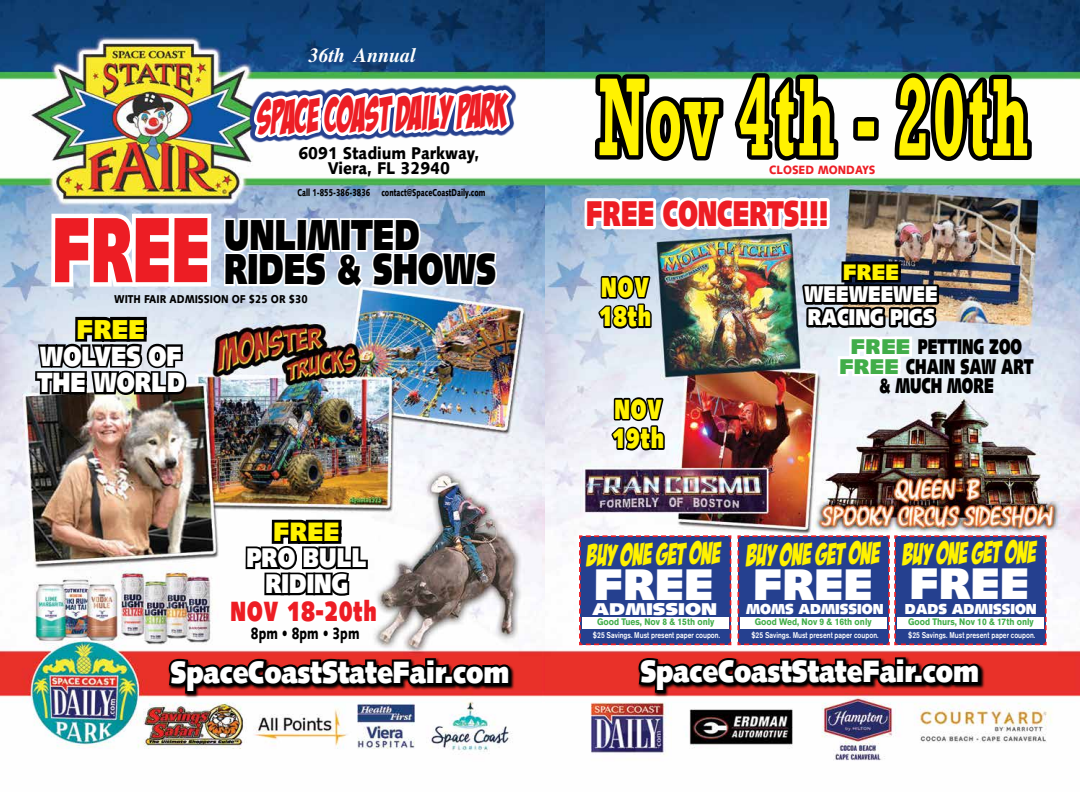
<style>
.page{position:relative;width:1080px;height:792px;background:#fff}
.page>*{position:absolute;margin:0;border:0;box-sizing:border-box;transform-origin:0 0}
.t1{font:700 112.7px "Rockwell Std";letter-spacing:.03em;color:#fff200;scale:.53 1}
.t2{font:47.6px "Bada Boom BB";color:#ed1e25;scale:.66 1}
.t3{font:900 44.2px "Syntax LT Std";color:#fff}
.t4{font:900 43.3px/34.3px "Syntax";color:#000;scale:.75 1}
.t5{font:900 35.8px "Syntax LT Std";color:#ed1d24;scale:.7 1}
.t6{font:900 30.8px "Syntax LT Std";color:#fff;scale:.84 1}
.t7{font:30.3px "Bada Boom BB";color:#fff200;scale:.79 1}
.t8{font:900 27.8px/26.8px "Syntax";color:#fff;scale:.83 1}
.t9{font:900 27.8px/29.4px "Syntax";letter-spacing:.05em;color:#fff200;scale:.72 1}
.t10{font:900 27.8px "Syntax";letter-spacing:.05em;color:#ed1d24;scale:.72 1}
.t11{font:900 27.4px "Syntax";color:#fff200;scale:.91 1}
.t12{font:900 27px/26.1px "Syntax";color:#fff;text-align:center;scale:.83 1}
.t13{font:900 26.6px "Syntax";color:#fff200;scale:.91 1}
.t14{font:900 22.8px/22.8px "Syntax";color:#fff;scale:.83 1}
.t15{font:900 22.4px "Syntax";color:#fff200;scale:.91 1}
.t16{font:900 21.3px/19.6px "Syntax";color:#000;text-align:center;scale:.69 1}
.t17{font:italic 700 20.2px "Times LT Std";color:#fff}
.t18{font:900 17px/15px "Syntax";color:#000;text-align:center;scale:.9 1}
.t19{font:900 17px "Syntax LT Std";color:#fff;scale:1.21 1}
.t20{font:900 16.2px "Syntax";color:#000;scale:.74 1}
.t21{font:900 14.5px "Syntax LT Std";color:#fff}
.t22{font:900 12px "Syntax";color:#ed1e25;scale:.9 1}
.t23{font:900 11.4px "Syntax LT Std";color:#000;scale:.86 1}
.t24{font:900 10px "Syntax";color:#000;scale:.69 1}
.t25{font:700 9.4px "Akzidenz Grotesk BE";color:#41ad49;scale:.9 1}
.t26{font:500 8.3px "Akzidenz Grotesk BE";color:#fff;scale:.81 1}
.s1{font-size:92.6px;color:#ed1d24}
.s2{color:#41ad49}
</style>
<div class="page">
<img style="left:0;top:0;width:1080px;height:761px">
<div style="left:638px;top:656px;width:347px;height:41px;background:#e77674"></div>
<img style="left:33px;top:0;width:485px;height:761px">
<img style="left:578px;top:0;width:469px;height:695px">
<h3 class="t17" style="left:309px;top:43px;width:109px">36th Annual</h3>
<h2 class="t2" style="left:257px;top:93px;width:380px;rotate:-2deg">space coast DAILY PARK</h2>
<h3 class="t18" style="left:298px;top:145px;width:203px">6091 Stadium Parkway,<br>Viera, FL 32940</h3>
<h1 class="t1" style="left:598px;top:51px;width:815px">Nov 4th - 20th</h1>
<h3 class="t22" style="left:769px;top:163px;width:120px">CLOSED MONDAYS</h3>
<p class="t24" style="left:298px;top:187px;width:274px">Call 1-855-386-3836 contact@SpaceCoastDaily.com</p>
<h3 class="t5" style="left:586px;top:192px;width:348px">FREE CONCERTS!!!</h3>
<h3 class="t4" style="left:52px;top:218px;width:593px;text-indent:172px">UNLIMITED<br><span class="s1">FREE</span> RIDES &amp; SHOWS</h3>
<h3 class="t15" style="left:843px;top:259px;width:63px">FREE</h3>
<h3 class="t14" style="left:805px;top:283px;width:162px">WEEWEEWEE<br>RACING PIGS</h3>
<h3 class="t9" style="left:599px;top:273px;width:74px">NOV<br>18th</h3>
<h3 class="t23" style="left:114px;top:292px;width:227px">WITH FAIR ADMISSION OF $25 OR $30</h3>
<h3 class="t11" style="left:77px;top:313px;width:76px">FREE</h3>
<h3 class="t8" style="left:37px;top:343px;width:180px">WOLVES OF<br>THE WORLD</h3>
<h3 class="t16" style="left:839px;top:337px;width:283px"><span class="s2">FREE</span> PETTING ZOO<br><span class="s2">FREE</span> CHAIN SAW ART &amp; MUCH MORE</h3>
<h3 class="t13" style="left:274px;top:516px;width:74px">FREE</h3>
<h3 class="t12" style="left:247px;top:545px;width:146px">PRO BULL<br>RIDING</h3>
<h3 class="t10" style="left:231px;top:595px;width:204px">NOV 18-20th</h3>
<h3 class="t20" style="left:251px;top:624px;width:148px">8pm • 8pm • 3pm</h3>
<h3 class="t6" style="left:171px;top:654px;width:405px">SpaceCoastStateFair.com</h3>
<h3 class="t9" style="left:612px;top:395px;width:74px">NOV<br>19th</h3>
<h3 class="t7" style="left:587px;top:539px;width:171px;rotate:-1deg">buy one get one</h3>
<h3 class="t19" style="left:592px;top:599px;width:105px">ADMISSION</h3>
<h3 class="t3" style="left:594px;top:558px;width:121px">FREE</h3>
<h3 class="t7" style="left:746px;top:539px;width:171px;rotate:-1deg">buy one get one</h3>
<h3 class="t3" style="left:753px;top:558px;width:121px">FREE</h3>
<h3 class="t7" style="left:902px;top:538px;width:171px;rotate:-1deg">buy one get one</h3>
<h3 class="t3" style="left:910px;top:557px;width:121px">FREE</h3>
<h3 class="t21" style="left:746px;top:600px;width:139px">MOMS ADMISSION</h3>
<h3 class="t21" style="left:905px;top:600px;width:133px">DADS ADMISSION</h3>
<p class="t25" style="left:597px;top:617px;width:132px">Good Tues, Nov 8 &amp; 15th only</p>
<p class="t25" style="left:755px;top:617px;width:131px">Good Wed, Nov 9 &amp; 16th only</p>
<p class="t25" style="left:908px;top:617px;width:141px">Good Thurs, Nov 10 &amp; 17th only</p>
<p class="t26" style="left:593px;top:630px;width:158px">$25 Savings. Must present paper coupon.</p>
<p class="t26" style="left:751px;top:630px;width:158px">$25 Savings. Must present paper coupon.</p>
<p class="t26" style="left:908px;top:630px;width:158px">$25 Savings. Must present paper coupon.</p>
<h3 class="t6" style="left:640px;top:653px;width:405px">SpaceCoastStateFair.com</h3>
</div>
